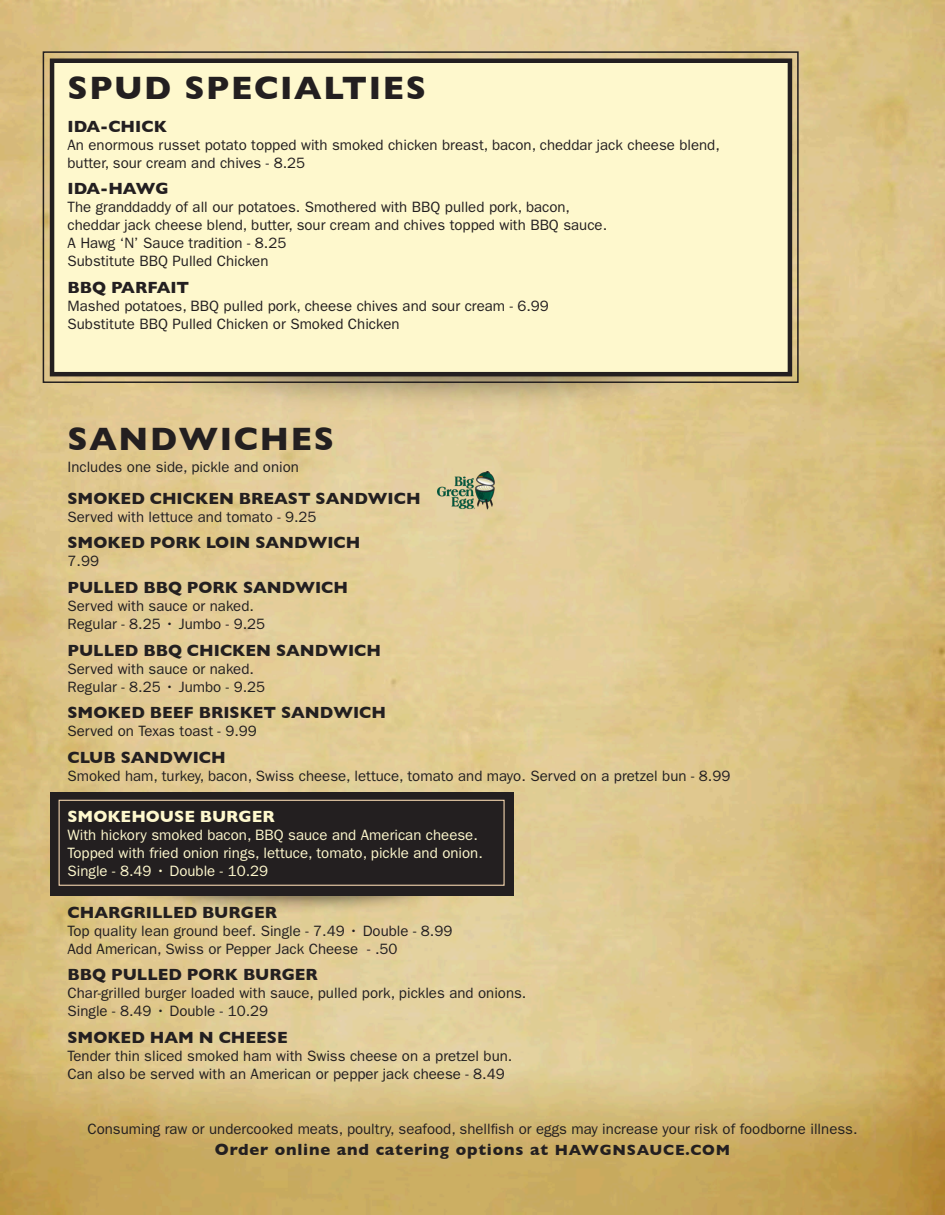
<style>
.page{position:relative;width:945px;height:1215px;background:#fff}
.page>*{position:absolute;margin:0;border:0;box-sizing:border-box;transform-origin:0 0}
.tEXT{font:700 33px "Gill Sans";letter-spacing:.05em;color:#231f20}
.tEXT-2{font:700 16.5px "Gill Sans";color:#231f20}
.tEXT-3{font:700 16.5px "Gill Sans";letter-spacing:.05em;color:#231f20}
.tEXT-4{font:700 16.5px "Gill Sans";color:#fef8cd}
.tEXT-5{font:15px/18px "ITC Franklin Gothic Std";color:#231f20}
.tEXT-6{font:15px/18px "ITC Franklin Gothic Std";color:#fef8cd}
.s1{font-size:15px}
</style>
<div class="page">
<img style="left:0;top:0;width:945px;height:1215px">
<img style="left:54px;top:807px;width:467px;height:141px">
<img style="left:0;top:168px;width:881px;height:324px">
<div style="left:52px;top:61px;width:738px;height:313px;background:#fef8cd"></div>
<div style="left:50px;top:58px;width:742px;height:318px;border:4px solid #231f20"></div>
<div style="left:50px;top:792px;width:464px;height:104px;background:#231f20"></div>
<div style="left:43px;top:51px;width:756px;height:332px;border:2px solid #231f20"></div>
<div style="left:59px;top:800px;width:446px;height:86px;border:1px solid #f6d7b0"></div>
<img style="left:438px;top:472px;width:56px;height:41px">
<p class="tEXT" style="left:68px;top:62px;width:360px">SPUD SPECIALTIES</p>
<p class="tEXT-2" style="left:68px;top:113px;width:101px">IDA-CHICK</p>
<p class="tEXT-5" style="left:68px;top:136px;width:654px">An enormous russet potato topped with smoked chicken breast, bacon, cheddar jack cheese blend, butter, sour cream and chives - 8.25</p>
<p class="tEXT-2" style="left:68px;top:176px;width:103px">IDA-HAWG</p>
<p class="tEXT-5" style="left:68px;top:198px;width:541px">The granddaddy of all our potatoes. Smothered with BBQ pulled pork, bacon, cheddar jack cheese blend, butter, sour cream and chives topped with BBQ sauce.<br>A Hawg ‘N’ Sauce tradition - 8.25<br>Substitute BBQ Pulled Chicken</p>
<p class="tEXT-2" style="left:68px;top:274px;width:123px">BBQ PARFAIT</p>
<p class="tEXT-5" style="left:68px;top:297px;width:483px">Mashed potatoes, BBQ pulled pork, cheese chives and sour cream - 6.99<br>Substitute BBQ Pulled Chicken or Smoked Chicken</p>
<p class="tEXT" style="left:68px;top:413px;width:268px">SANDWICHES</p>
<p class="tEXT-5" style="left:68px;top:458px;width:233px">Includes one side, pickle and onion</p>
<p class="tEXT-2" style="left:68px;top:485px;width:355px">SMOKED CHICKEN BREAST SANDWICH</p>
<p class="tEXT-5" style="left:68px;top:508px;width:251px">Served with lettuce and tomato - 9.25</p>
<p class="tEXT-2" style="left:68px;top:530px;width:294px">SMOKED PORK LOIN SANDWICH</p>
<p class="tEXT-5" style="left:68px;top:552px;width:33px">7.99</p>
<p class="tEXT-2" style="left:68px;top:574px;width:282px">PULLED BBQ PORK SANDWICH</p>
<p class="tEXT-5" style="left:68px;top:597px;width:199px">Served with sauce or naked.<br>Regular - 8.25 • Jumbo - 9.25</p>
<p class="tEXT-2" style="left:68px;top:637px;width:315px">PULLED BBQ CHICKEN SANDWICH</p>
<p class="tEXT-5" style="left:68px;top:660px;width:199px">Served with sauce or naked.<br>Regular - 8.25 • Jumbo - 9.25</p>
<p class="tEXT-2" style="left:68px;top:699px;width:320px">SMOKED BEEF BRISKET SANDWICH</p>
<p class="tEXT-5" style="left:68px;top:722px;width:191px">Served on Texas toast - 9.99</p>
<p class="tEXT-2" style="left:68px;top:744px;width:160px">CLUB SANDWICH</p>
<p class="tEXT-5" style="left:68px;top:767px;width:664px">Smoked ham, turkey, bacon, Swiss cheese, lettuce, tomato and mayo. Served on a pretzel bun - 8.99</p>
<p class="tEXT-4" style="left:68px;top:803px;width:209px">SMOKEHOUSE BURGER</p>
<p class="tEXT-6" style="left:68px;top:826px;width:417px">With hickory smoked bacon, BBQ sauce and American cheese.<br>Topped with fried onion rings, lettuce, tomato, pickle and onion.<br>Single - 8.49 • Double - 10.29</p>
<p class="tEXT-2" style="left:68px;top:899px;width:211px">CHARGRILLED BURGER</p>
<p class="tEXT-5" style="left:68px;top:922px;width:386px">Top quality lean ground beef. Single - 7.49 • Double - 8.99<br>Add American, Swiss or Pepper Jack Cheese - .50</p>
<p class="tEXT-2" style="left:68px;top:962px;width:252px">BBQ PULLED PORK BURGER</p>
<p class="tEXT-5" style="left:68px;top:984px;width:460px">Char-grilled burger loaded with sauce, pulled pork, pickles and onions.<br>Single - 8.49 • Double - 10.29</p>
<p class="tEXT-2" style="left:68px;top:1024px;width:222px">SMOKED HAM N CHEESE</p>
<p class="tEXT-5" style="left:68px;top:1047px;width:446px">Tender thin sliced smoked ham with Swiss cheese on a pretzel bun.<br>Can also be served with an American or pepper jack cheese - 8.49</p>
<p class="tEXT-5" style="left:87px;top:1120px;width:772px">Consuming raw or undercooked meats, poultry, seafood, shellfish or eggs may increase your risk of foodborne illness.</p>
<p class="tEXT-3" style="left:215px;top:1136px;width:517px">Order online and catering options at <span class="s1">HAWGNSAUCE.COM</span></p>
</div>
